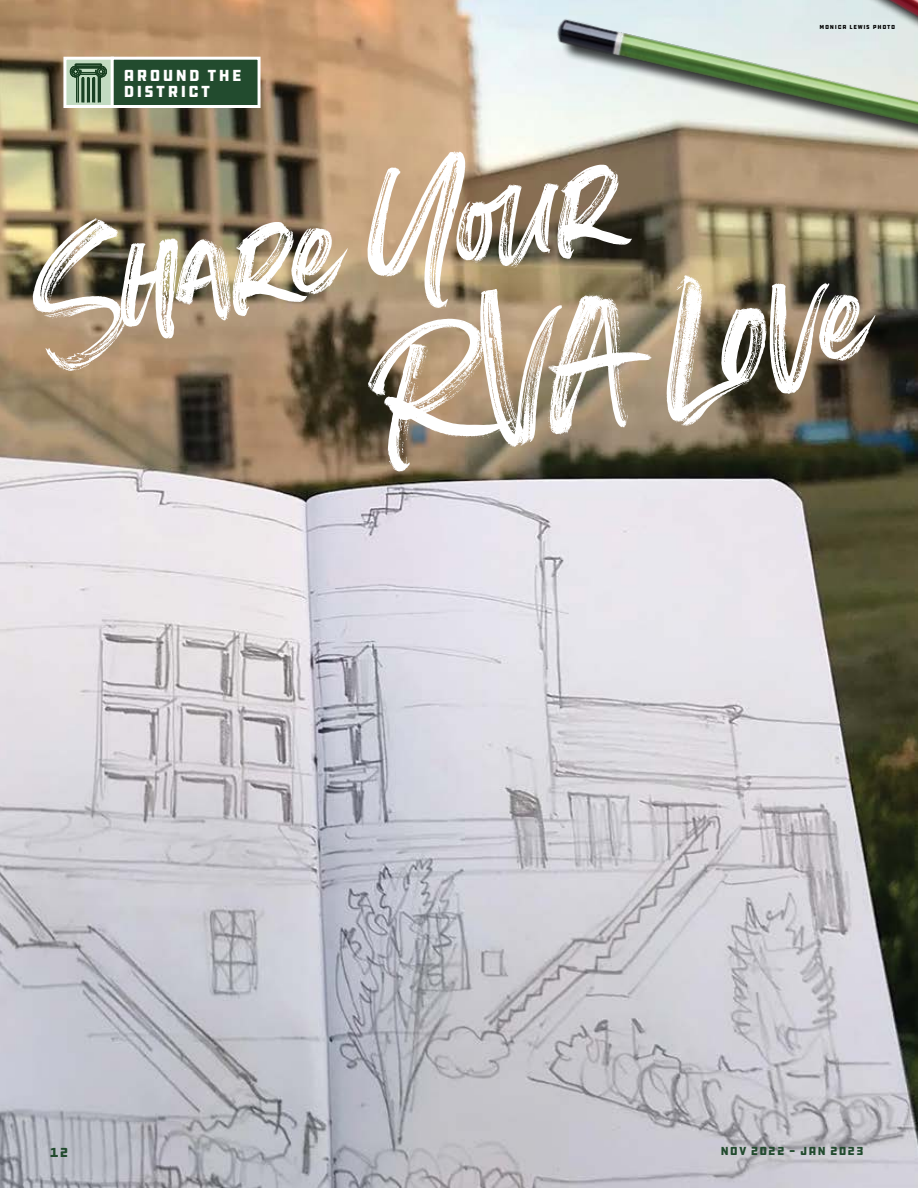
<style>
.page{position:relative;width:918px;height:1188px;background:#fff}
.page>*{position:absolute;margin:0;border:0;box-sizing:border-box;transform-origin:0 0}
.t1{font:216.15px/157.4px "Summer Loving";color:#fff}
.t2{font:16.5px/16.5px "DDC Hardware";letter-spacing:.105em;color:#fff}
.t3{font:13.5px "DDC Hardware";color:#224b2e}
.t4{font:12px "DDC Hardware";letter-spacing:.075em;color:#224b2e}
.t5{font:6px "DDC Hardware";letter-spacing:.12em;color:#000}
</style>
<div class="page">
<img style="left:0;top:0;width:918px;height:1188px">
<svg style="left:62px;top:55px;width:200px;height:55px;background:#5c785f"></svg>
<img style="left:494px;top:0;width:424px;height:207px">
<div style="left:660px;top:0;width:258px;height:155px;background:#000;opacity:.75"></div>
<img style="left:867px;top:0;width:51px;height:29px">
<p class="t2" style="left:123px;top:67px;width:120px">AROUND THE<br>DISTRICT</p>
<p class="t5" style="left:819px;top:23px;width:77px">MONICA LEWIS PHOTO</p>
<h1 class="t1" style="left:329px;top:152px;width:500px;text-indent:-313px;rotate:-10deg">Share You r<br>RVA Love</h1>
<p class="t3" style="left:50px;top:1144px;width:20px">12</p>
<p class="t4" style="left:720px;top:1144px;width:145px">NOV 2022 - JAN 2023</p>
</div>
